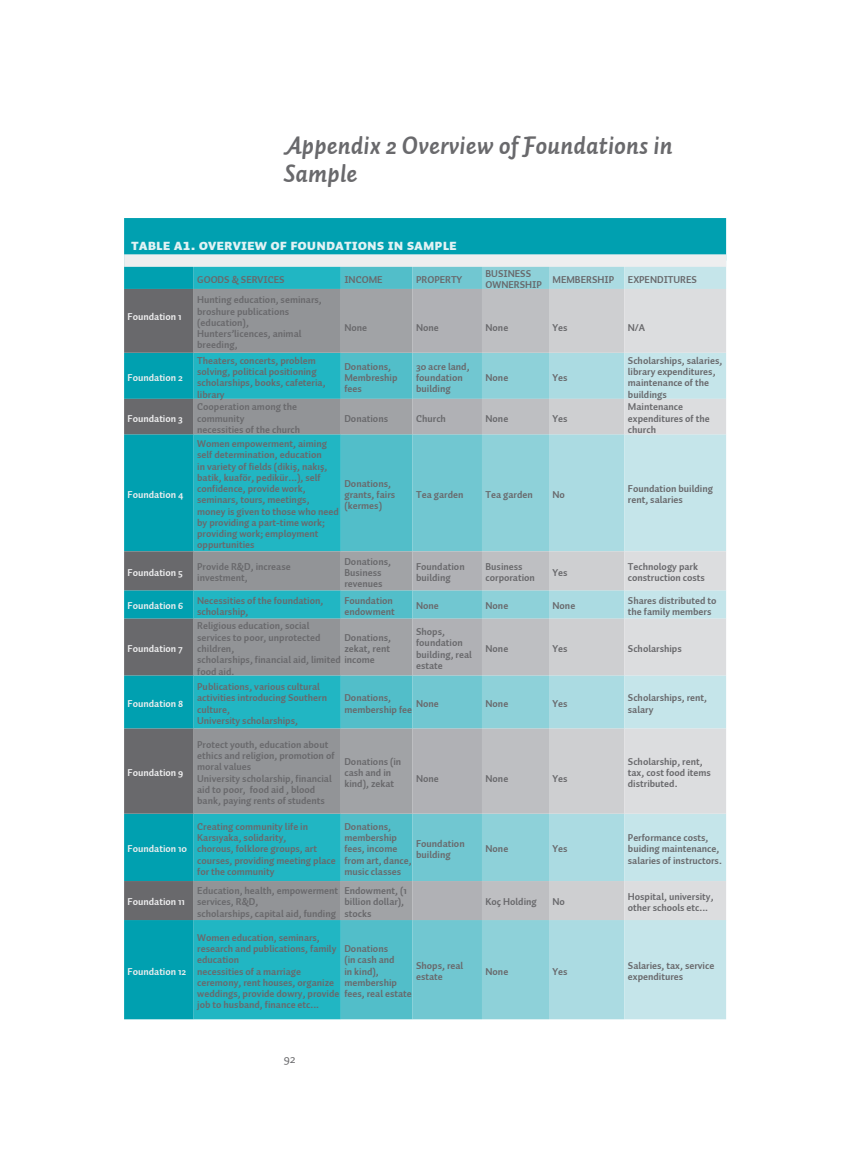
<style>
.page{position:relative;width:851px;height:1170px;background:#fff}
.page>*{position:absolute;margin:0;border:0;box-sizing:border-box;transform-origin:0 0}
.t1{font:italic 25px/27.5px "Auto 2 TR Bold";letter-spacing:.005em;color:#69696c}
.t2{font:15px "Auto 2 TR Black Sm Cp";color:#e2f2f4}
.t3{font:12.5px "Auto 2 TR Regular";color:#69696c}
.t4{font:10px/11.2px "Auto 2 TR Bold";color:#69696c}
.t5{font:10px "Auto 2 TR Bold";color:#eeeeef}
</style>
<div class="page">
<div style="left:124px;top:218px;width:602px;height:801px;background:#00a0b0"></div>
<div style="left:194px;top:267px;width:147px;height:752px;background:#21b6c3"></div>
<div style="left:341px;top:267px;width:71px;height:752px;background:#52bec9"></div>
<div style="left:412px;top:267px;width:70px;height:752px;background:#71c7d1"></div>
<div style="left:482px;top:267px;width:67px;height:752px;background:#8ed1d9"></div>
<div style="left:549px;top:267px;width:75px;height:752px;background:#abdbe2"></div>
<div style="left:624px;top:267px;width:102px;height:752px;background:#c5e5ea"></div>
<svg style="left:124px;top:289px;width:70px;height:630px;background:#36858e"></svg>
<svg style="left:194px;top:289px;width:147px;height:630px;background:#5aa5ad"></svg>
<svg style="left:341px;top:289px;width:71px;height:630px;background:#7ab0b7"></svg>
<svg style="left:412px;top:289px;width:70px;height:630px;background:#91bcc3"></svg>
<svg style="left:482px;top:289px;width:67px;height:630px;background:#a6c8cd"></svg>
<svg style="left:549px;top:289px;width:75px;height:630px;background:#bcd5d9"></svg>
<svg style="left:624px;top:289px;width:102px;height:630px;background:#d0e1e4"></svg>
<div style="left:124px;top:254px;width:602px;height:13px;background:#eeeeef"></div>
<h1 class="t1" style="left:283px;top:132px;width:390px">Appendix 2 Overview of Foundations in<br>Sample</h1>
<h2 class="t2" style="left:131px;top:236px;width:327px">table a1. overview of foundations in sample</h2>
<p class="t4" style="left:197px;top:274px;width:89px">GOODS &amp; SERVICES</p>
<p class="t4" style="left:344px;top:274px;width:40px">INCOME</p>
<p class="t4" style="left:416px;top:274px;width:48px">PROPERTY</p>
<p class="t4" style="left:485px;top:268px;width:58px">BUSINESS<br>OWNERSHIP</p>
<p class="t4" style="left:552px;top:274px;width:63px">MEMBERSHIP</p>
<p class="t4" style="left:627px;top:274px;width:71px">EXPENDITURES</p>
<p class="t5" style="left:128px;top:310px;width:55px">Foundation 1</p>
<p class="t4" style="left:197px;top:294px;width:126px">Hunting education, seminars, broshure publications (education),<br>Hunters’licences, animal breeding,</p>
<p class="t4" style="left:344px;top:322px;width:24px">None</p>
<p class="t4" style="left:416px;top:322px;width:24px">None</p>
<p class="t4" style="left:485px;top:322px;width:24px">None</p>
<p class="t4" style="left:552px;top:322px;width:17px">Yes</p>
<p class="t4" style="left:627px;top:322px;width:19px">N/A</p>
<p class="t5" style="left:128px;top:371px;width:57px">Foundation 2</p>
<p class="t4" style="left:197px;top:355px;width:130px">Theaters, concerts, problem solving, political positioning scholarships, books, cafeteria, library</p>
<p class="t4" style="left:344px;top:360px;width:55px">Donations,<br>Membreship fees</p>
<p class="t4" style="left:416px;top:360px;width:55px">30 acre land, foundation building</p>
<p class="t4" style="left:485px;top:372px;width:24px">None</p>
<p class="t4" style="left:552px;top:372px;width:17px">Yes</p>
<p class="t4" style="left:627px;top:355px;width:96px">Scholarships, salaries, library expenditures, maintenance of the buildings</p>
<p class="t5" style="left:128px;top:411px;width:57px">Foundation 3</p>
<p class="t4" style="left:197px;top:401px;width:104px">Cooperation among the community<br>necessities of the church</p>
<p class="t4" style="left:344px;top:412px;width:45px">Donations</p>
<p class="t4" style="left:416px;top:412px;width:31px">Church</p>
<p class="t4" style="left:485px;top:412px;width:24px">None</p>
<p class="t4" style="left:552px;top:412px;width:17px">Yes</p>
<p class="t4" style="left:627px;top:401px;width:83px">Maintenance expenditures of the church</p>
<p class="t5" style="left:128px;top:488px;width:57px">Foundation 4</p>
<p class="t4" style="left:197px;top:438px;width:143px">Women empowerment, aiming self determination, education<br>in variety of fields (dikiş, nakış, batik, kuaför, pedikür...), self confidence, provide work, seminars, tours, meetings, money is given to those who need by providing a part-time work; providing work; employment oppurtunities</p>
<p class="t4" style="left:344px;top:477px;width:52px">Donations, grants, fairs (kermes)</p>
<p class="t4" style="left:416px;top:489px;width:49px">Tea garden</p>
<p class="t4" style="left:485px;top:489px;width:49px">Tea garden</p>
<p class="t4" style="left:552px;top:489px;width:14px">No</p>
<p class="t4" style="left:627px;top:483px;width:87px">Foundation building rent, salaries</p>
<p class="t5" style="left:128px;top:566px;width:57px">Foundation 5</p>
<p class="t4" style="left:197px;top:561px;width:95px">Provide R&amp;D, increase investment,</p>
<p class="t4" style="left:344px;top:555px;width:48px">Donations,<br>Business revenues</p>
<p class="t4" style="left:416px;top:561px;width:50px">Foundation building</p>
<p class="t4" style="left:485px;top:561px;width:51px">Business corporation</p>
<p class="t4" style="left:552px;top:567px;width:17px">Yes</p>
<p class="t4" style="left:627px;top:561px;width:79px">Technology park construction costs</p>
<p class="t5" style="left:128px;top:599px;width:57px">Foundation 6</p>
<p class="t4" style="left:197px;top:595px;width:128px">Necessities of the foundation, scholarship,</p>
<p class="t4" style="left:344px;top:595px;width:52px">Foundation endowment</p>
<p class="t4" style="left:416px;top:600px;width:24px">None</p>
<p class="t4" style="left:485px;top:600px;width:24px">None</p>
<p class="t4" style="left:552px;top:600px;width:24px">None</p>
<p class="t4" style="left:627px;top:595px;width:90px">Shares distributed to the family members</p>
<p class="t5" style="left:128px;top:642px;width:57px">Foundation 7</p>
<p class="t4" style="left:197px;top:620px;width:179px">Religious education, social<br>services to poor, unprotected<br>children,<br>scholarships, financial aid, limited income food aid.</p>
<p class="t4" style="left:344px;top:632px;width:48px">Donations, zekat, rent</p>
<p class="t4" style="left:416px;top:626px;width:57px">Shops, foundation building, real estate</p>
<p class="t4" style="left:485px;top:643px;width:24px">None</p>
<p class="t4" style="left:552px;top:643px;width:17px">Yes</p>
<p class="t4" style="left:627px;top:643px;width:55px">Scholarships</p>
<p class="t5" style="left:128px;top:697px;width:57px">Foundation 8</p>
<p class="t5" style="left:128px;top:766px;width:57px">Foundation 9</p>
<p class="t5" style="left:128px;top:842px;width:61px">Foundation 10</p>
<p class="t4" style="left:197px;top:681px;width:131px">Publications, various cultural activities introducing Southern culture,<br>University scholarships,</p>
<p class="t4" style="left:344px;top:692px;width:69px">Donations, membership fee</p>
<p class="t4" style="left:416px;top:698px;width:24px">None</p>
<p class="t4" style="left:485px;top:698px;width:24px">None</p>
<p class="t4" style="left:552px;top:698px;width:17px">Yes</p>
<p class="t4" style="left:627px;top:692px;width:81px">Scholarships, rent, salary</p>
<p class="t4" style="left:197px;top:739px;width:139px">Protect youth, education about ethics and religion, promotion of moral values<br>University scholarship, financial aid to poor, food aid , blood bank, paying rents of students</p>
<p class="t4" style="left:344px;top:756px;width:58px">Donations (in cash and in kind), zekat</p>
<p class="t4" style="left:416px;top:772px;width:24px">None</p>
<p class="t4" style="left:485px;top:772px;width:24px">None</p>
<p class="t4" style="left:552px;top:772px;width:17px">Yes</p>
<p class="t4" style="left:627px;top:756px;width:84px">Scholarship, rent, tax, cost food items distributed.</p>
<p class="t4" style="left:197px;top:820px;width:140px">Creating community life in<br>Karsıyaka, solidarity,<br>chorous, folklore groups, art courses, providing meeting place for the community</p>
<p class="t4" style="left:344px;top:820px;width:69px">Donations, membership fees, income from art, dance, music classes</p>
<p class="t4" style="left:416px;top:837px;width:50px">Foundation building</p>
<p class="t4" style="left:485px;top:843px;width:24px">None</p>
<p class="t4" style="left:552px;top:843px;width:17px">Yes</p>
<p class="t4" style="left:627px;top:832px;width:95px">Performance costs, buiding maintenance, salaries of instructors.</p>
<p class="t5" style="left:128px;top:895px;width:59px">Foundation 11</p>
<p class="t4" style="left:197px;top:885px;width:142px">Education, health, empowerment services, R&amp;D,<br>scholarships, capital aid, funding</p>
<p class="t4" style="left:344px;top:885px;width:64px">Endowment, (1 billion dollar), stocks</p>
<p class="t4" style="left:485px;top:896px;width:53px">Koç Holding</p>
<p class="t4" style="left:552px;top:896px;width:14px">No</p>
<p class="t4" style="left:627px;top:891px;width:87px">Hospital, university, other schools etc...</p>
<p class="t5" style="left:128px;top:964px;width:60px">Foundation 12</p>
<p class="t4" style="left:197px;top:931px;width:144px">Women education, seminars, research and publications, family education<br>necessities of a marriage ceremony, rent houses, organize weddings, provide dowry, provide job to husband, finance etc...</p>
<p class="t4" style="left:344px;top:943px;width:69px">Donations<br>(in cash and<br>in kind), membership fees, real estate</p>
<p class="t4" style="left:416px;top:960px;width:49px">Shops, real estate</p>
<p class="t4" style="left:485px;top:965px;width:24px">None</p>
<p class="t4" style="left:552px;top:965px;width:17px">Yes</p>
<p class="t4" style="left:627px;top:960px;width:88px">Salaries, tax, service expenditures</p>
<p class="t3" style="left:283px;top:1051px;width:13px">92</p>
</div>
